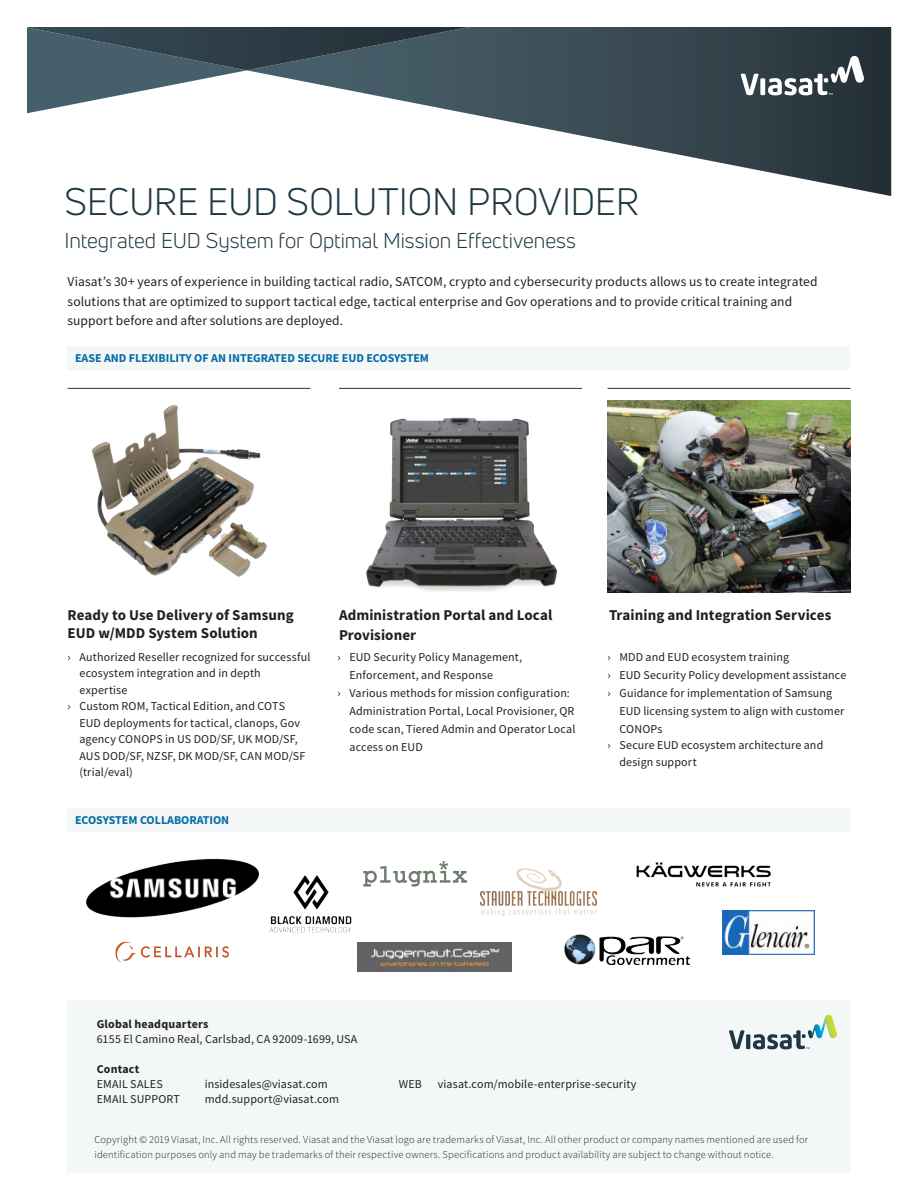
<style>
.page{position:relative;width:918px;height:1188px;background:#fff}
.page>*{position:absolute;margin:0;border:0;box-sizing:border-box;transform-origin:0 0}
.Government_Headline{font:37.5px "Uni Neue";letter-spacing:-.01em;color:#1e3743}
.Subhead{font:21px "Uni Neue";color:#1e3743}
.Body{font:700 15px/19.5px "Source Sans Pro";letter-spacing:.005em;color:#231f20}
.Sidebar_bullet{font:700 15px/18px "Source Sans Pro";letter-spacing:.005em;color:#231f20}
.Body-2{font:13.5px/19.5px "Source Sans Pro";letter-spacing:.005em;color:#231f20}
.Contact_body{font:12px/16.5px "Source Sans Pro";letter-spacing:.01em;color:#231f20}
.Table_Header_Text{font:700 12px "Source Sans Pro";color:#066ca4}
.Contact_body-2{font:700 12px "Source Sans Pro";letter-spacing:.015em;color:#231f20}
.Legal_copy{font:300 10.5px/15px "Source Sans Pro";letter-spacing:.015em;color:#231f20}
</style>
<div class="page">
<svg style="left:466px;top:27px;width:425px;height:169px"></svg>
<svg style="left:27px;top:27px;width:442px;height:86px"></svg>
<svg style="left:741px;top:55px;width:123px;height:40px"></svg>
<hr style="left:339px;top:388px;width:243px;height:1px;background:#1e3743">
<hr style="left:608px;top:388px;width:242px;height:1px;background:#1e3743">
<hr style="left:68px;top:388px;width:242px;height:1px;background:#1e3743">
<div style="left:68px;top:346px;width:782px;height:24px;background:#f3f7f8"></div>
<img style="left:92px;top:405px;width:175px;height:172px">
<img style="left:366px;top:417px;width:192px;height:174px">
<img style="left:608px;top:400px;width:242px;height:192px">
<img style="left:86px;top:858px;width:172px;height:59px">
<img style="left:564px;top:934px;width:126px;height:31px">
<img style="left:358px;top:943px;width:153px;height:29px">
<img style="left:258px;top:870px;width:113px;height:94px">
<img style="left:115px;top:917px;width:114px;height:46px">
<img style="left:480px;top:868px;width:117px;height:48px">
<img style="left:722px;top:910px;width:92px;height:45px">
<img style="left:636px;top:862px;width:135px;height:25px">
<img style="left:364px;top:861px;width:102px;height:36px">
<div style="left:68px;top:1000px;width:782px;height:172px;background:#f3f7f8"></div>
<svg style="left:729px;top:1015px;width:108px;height:34px"></svg>
<div style="left:68px;top:808px;width:782px;height:24px;background:#f3f7f8"></div>
<p class="Government_Headline" style="left:64px;top:179px;width:576px">SECURE EUD SOLUTION PROVIDER</p>
<p class="Subhead" style="left:64px;top:228px;width:513px">Integrated EUD System for Optimal Mission Effectiveness</p>
<p class="Body-2" style="left:68px;top:272px;width:752px">Viasat’s 30+ years of experience in building tactical radio, SATCOM, crypto and cybersecurity products allows us to create integrated solutions that are optimized to support tactical edge, tactical enterprise and Gov operations and to provide critical training and support before and after solutions are deployed.</p>
<p class="Table_Header_Text" style="left:75px;top:350px;width:356px">EASE AND FLEXIBILITY OF AN INTEGRATED SECURE EUD ECOSYSTEM</p>
<p class="Sidebar_bullet" style="left:68px;top:606px;width:228px">Ready to Use Delivery of Samsung<br>EUD w/MDD System Solution</p>
<p class="Contact_body" style="left:80px;top:648px;width:232px;text-indent:-12px">› Authorized Reseller recognized for successful ecosystem integration and in depth expertise</p>
<p class="Contact_body" style="left:80px;top:698px;width:227px;text-indent:-12px">› Custom ROM, Tactical Edition, and COTS EUD deployments for tactical, clanops, Gov agency CONOPS in US DOD/SF, UK MOD/SF, AUS DOD/SF, NZSF, DK MOD/SF, CAN MOD/SF (trial/eval)</p>
<p class="Table_Header_Text" style="left:75px;top:812px;width:156px">ECOSYSTEM COLLABORATION</p>
<p class="Body" style="left:339px;top:605px;width:215px">Administration Portal and Local<br>Provisioner</p>
<p class="Contact_body" style="left:350px;top:647px;width:174px;line-height:18px;text-indent:-12px">› EUD Security Policy Management,<br>Enforcement, and Response</p>
<p class="Contact_body" style="left:350px;top:683px;width:228px;line-height:18px;text-indent:-12px">› Various methods for mission configuration:<br>Administration Portal, Local Provisioner, QR code scan, Tiered Admin and Operator Local access on EUD</p>
<p class="Body" style="left:609px;top:605px;width:224px">Training and Integration Services</p>
<p class="Contact_body" style="left:608px;top:648px;width:183px">› MDD and EUD ecosystem training</p>
<p class="Contact_body" style="left:608px;top:666px;width:240px">› EUD Security Policy development assistance</p>
<p class="Contact_body" style="left:620px;top:683px;width:226px;line-height:18px;text-indent:-12px">› Guidance for implementation of Samsung<br>EUD licensing system to align with customer<br>CONOPs</p>
<p class="Contact_body" style="left:620px;top:737px;width:205px;text-indent:-12px">› Secure EUD ecosystem architecture and design support</p>
<p class="Contact_body-2" style="left:97px;top:1016px;width:113px">Global headquarters</p>
<p class="Contact_body" style="left:97px;top:1030px;width:262px">6155 El Camino Real, Carlsbad, CA 92009-1699, USA</p>
<p class="Contact_body-2" style="left:97px;top:1061px;width:44px">Contact</p>
<p class="Contact_body" style="left:97px;top:1075px;width:68px">EMAIL SALES</p>
<p class="Contact_body" style="left:205px;top:1075px;width:125px">insidesales@viasat.com</p>
<p class="Contact_body" style="left:97px;top:1090px;width:85px">EMAIL SUPPORT</p>
<p class="Contact_body" style="left:205px;top:1090px;width:136px">mdd.support@viasat.com</p>
<p class="Contact_body" style="left:399px;top:1075px;width:24px">WEB</p>
<p class="Contact_body" style="left:438px;top:1075px;width:200px">viasat.com/mobile-enterprise-security</p>
<p class="Legal_copy" style="left:94px;top:1132px;width:715px">Copyright © 2019 Viasat, Inc. All rights reserved. Viasat and the Viasat logo are trademarks of Viasat, Inc. All other product or company names mentioned are used for identification purposes only and may be trademarks of their respective owners. Specifications and product availability are subject to change without notice.</p>
</div>
